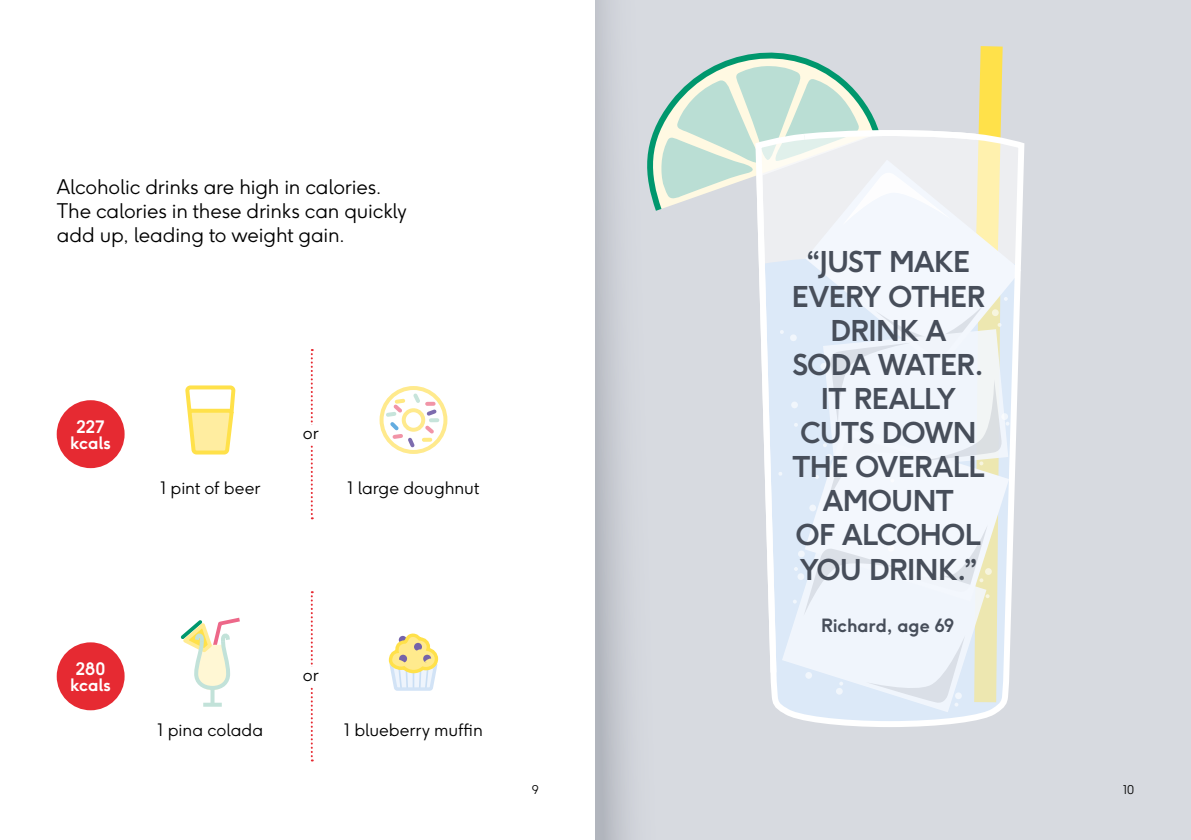
<style>
.page{position:relative;width:1191px;height:840px;background:#fff}
.page>*{position:absolute;margin:0;border:0;box-sizing:border-box;transform-origin:0 0}
.t1{font:700 28.4px/34px "F37 Ginger";letter-spacing:-.02em;color:#474e5a;text-align:center}
.t2{font:300 20px/24px "F37 Ginger";letter-spacing:-.01em;color:#000}
.t3{font:700 18.2px "F37 Ginger";letter-spacing:-.005em;color:#474e5a}
.t4{font:300 17px "F37 Ginger";color:#000}
.t5{font:700 17px/16.4px "F37 Ginger";letter-spacing:-.005em;color:#fff;text-align:center}
.t6{font:300 12px "F37 Ginger";color:#000}
</style>
<div class="page">
<svg style="left:210px;top:691px;width:4px;height:11px"></svg>
<svg style="left:203px;top:702px;width:19px;height:4px"></svg>
<svg style="left:180px;top:617px;width:60px;height:74px"></svg>
<svg style="left:388px;top:633px;width:51px;height:58px"></svg>
<svg style="left:381px;top:388px;width:64px;height:63px"></svg>
<div style="left:379px;top:386px;width:68px;height:67px;border:4px solid #ffea8d;border-radius:50%"></div>
<svg style="left:383px;top:390px;width:56px;height:60px"></svg>
<svg style="left:185px;top:385px;width:51px;height:70px"></svg>
<div style="left:57px;top:400px;width:68px;height:68px;background:#e62a32;border-radius:50%"></div>
<div style="left:57px;top:642px;width:68px;height:68px;background:#e62a32;border-radius:50%"></div>
<svg style="left:311px;top:349px;width:2px;height:170px"></svg>
<svg style="left:311px;top:591px;width:2px;height:170px"></svg>
<div style="left:299px;top:425px;width:23px;height:18px;background:#fff"></div>
<div style="left:299px;top:666px;width:23px;height:19px;background:#fff"></div>
<div style="left:595px;top:0;width:596px;height:839px;background:#d7dae0"></div>
<svg style="left:792px;top:140px;width:233px;height:587px"></svg>
<svg style="left:669px;top:46px;width:345px;height:671px"></svg>
<svg style="left:595px;top:0;width:74px;height:839px"></svg>
<p class="t2" style="left:57px;top:174px;width:351px">Alcoholic drinks are high in calories.<br>The calories in these drinks can quickly add up, leading to weight gain.</p>
<p class="t5" style="left:70px;top:418px;width:42px">227 kcals</p>
<p class="t4" style="left:160px;top:477px;width:101px">1 pint of beer</p>
<p class="t4" style="left:303px;top:421px;width:17px">or</p>
<p class="t4" style="left:347px;top:477px;width:133px">1 large doughnut</p>
<p class="t5" style="left:70px;top:660px;width:42px">280 kcals</p>
<p class="t4" style="left:157px;top:719px;width:107px">1 pina colada</p>
<p class="t4" style="left:303px;top:663px;width:17px">or</p>
<p class="t4" style="left:344px;top:719px;width:140px">1 blueberry muffin</p>
<p class="t6" style="left:532px;top:782px;width:9px">9</p>
<h1 class="t1" style="left:792px;top:245px;width:195px">“JUST MAKE<br>EVERY OTHER<br>DRINK A<br>SODA WATER.<br>IT REALLY<br>CUTS DOWN<br>THE OVERALL<br>AMOUNT<br>OF ALCOHOL<br>YOU DRINK.”</h1>
<p class="t3" style="left:821px;top:613px;width:135px">Richard, age 69</p>
<p class="t6" style="left:1123px;top:782px;width:13px">10</p>
</div>
